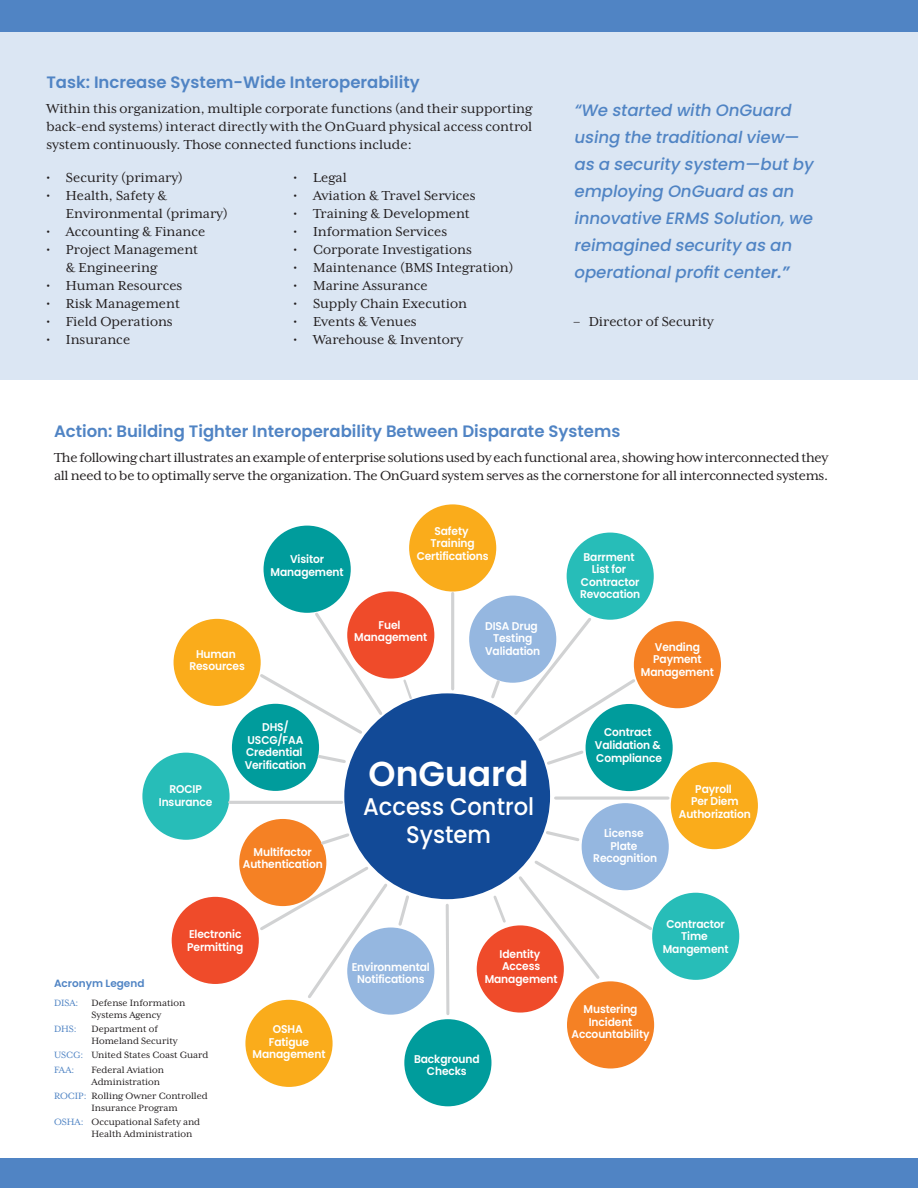
<style>
.page{position:relative;width:918px;height:1188px;background:#fff}
.page>*{position:absolute;margin:0;border:0;box-sizing:border-box;transform-origin:0 0}
.t1{font:600 34.5px "Poppins";color:#fff}
.t2{font:500 24.15px/28.3px "Poppins";color:#fff;text-align:center;scale:.94 1}
.t3{font:italic 500 16.5px/27px "Poppins";color:#5084c4}
.t4{font:600 16.5px "Poppins";color:#5084c4}
.t5{font:15px/18px "Mrs Eaves XL Serif OT";color:#231f20}
.t6{font:15px/18px "Mrs Eaves XL Serif OT";letter-spacing:-.02em;color:#231f20}
.t7{font:600 11.25px/12.6px "Poppins";letter-spacing:-.01em;color:#fff;text-align:center;scale:.95 1}
.t8{font:10.5px/12px "Mrs Eaves XL Serif OT";color:#231f20}
.t9{font:600 10.5px "Poppins";color:#5084c4}
.t10{font:10.5px "Mrs Eaves XL Serif OT";color:#5084c4}
.s1{font-weight:600}
.s2{color:#5084c4}
</style>
<div class="page">
<div style="left:0;top:32px;width:918px;height:348px;background:#dbe6f3"></div>
<div style="left:0;top:1158px;width:918px;height:30px;background:#5084c4"></div>
<div style="left:0;top:0;width:918px;height:32px;background:#5084c4"></div>
<div style="left:344px;top:693px;width:206px;height:206px;background:#124a97;border-radius:50%"></div>
<div style="left:264px;top:526px;width:87px;height:87px;background:#009c9c;border-radius:50%"></div>
<div style="left:409px;top:504px;width:87px;height:88px;background:#faac1b;border-radius:50%"></div>
<div style="left:567px;top:533px;width:87px;height:87px;background:#27bdb8;border-radius:50%"></div>
<div style="left:634px;top:621px;width:87px;height:87px;background:#f58124;border-radius:50%"></div>
<div style="left:671px;top:762px;width:87px;height:87px;background:#faac1b;border-radius:50%"></div>
<div style="left:652px;top:893px;width:87px;height:87px;background:#27bdb8;border-radius:50%"></div>
<div style="left:567px;top:981px;width:87px;height:88px;background:#f58124;border-radius:50%"></div>
<div style="left:404px;top:1019px;width:87px;height:87px;background:#009c9c;border-radius:50%"></div>
<div style="left:245px;top:1000px;width:88px;height:87px;background:#faac1b;border-radius:50%"></div>
<div style="left:172px;top:897px;width:87px;height:87px;background:#ef4b2a;border-radius:50%"></div>
<div style="left:174px;top:619px;width:87px;height:87px;background:#faac1b;border-radius:50%"></div>
<div style="left:142px;top:753px;width:88px;height:87px;background:#27bdb8;border-radius:50%"></div>
<div style="left:469px;top:596px;width:87px;height:87px;background:#95b7e0;border-radius:50%"></div>
<div style="left:586px;top:704px;width:87px;height:87px;background:#009c9c;border-radius:50%"></div>
<div style="left:582px;top:803px;width:87px;height:87px;background:#95b7e0;border-radius:50%"></div>
<div style="left:347px;top:928px;width:87px;height:87px;background:#95b7e0;border-radius:50%"></div>
<div style="left:477px;top:925px;width:87px;height:88px;background:#ef4b2a;border-radius:50%"></div>
<div style="left:239px;top:819px;width:87px;height:87px;background:#f58124;border-radius:50%"></div>
<div style="left:347px;top:591px;width:87px;height:88px;background:#ef4b2a;border-radius:50%"></div>
<div style="left:232px;top:704px;width:87px;height:87px;background:#009c9c;border-radius:50%"></div>
<svg style="left:403px;top:679px;width:11px;height:22px"></svg>
<hr style="left:451px;top:593px;width:3px;height:96px;background:#d1d2d3">
<svg style="left:491px;top:678px;width:11px;height:21px"></svg>
<svg style="left:257px;top:610px;width:128px;height:127px"></svg>
<svg style="left:316px;top:753px;width:30px;height:10px"></svg>
<hr style="left:230px;top:801px;width:112px;height:3px;background:#d1d2d3">
<svg style="left:556px;top:796px;width:112px;height:4px"></svg>
<svg style="left:319px;top:831px;width:33px;height:16px"></svg>
<svg style="left:396px;top:895px;width:13px;height:33px"></svg>
<svg style="left:257px;top:864px;width:133px;height:137px"></svg>
<svg style="left:511px;top:615px;width:127px;height:152px"></svg>
<svg style="left:544px;top:829px;width:38px;height:14px"></svg>
<svg style="left:493px;top:895px;width:13px;height:28px"></svg>
<svg style="left:445px;top:904px;width:5px;height:111px"></svg>
<svg style="left:516px;top:858px;width:139px;height:124px"></svg>
<p class="t4" style="left:46px;top:72px;width:375px">Task: Increase System-Wide Interoperability</p>
<p class="t5" style="left:46px;top:99px;width:487px;text-align:justify">Within this organization, multiple corporate functions (and their supporting back-end systems) interact directly with the OnGuard physical access control system continuously. Those connected functions include:</p>
<p class="t5" style="left:46px;top:169px;width:138px">• Security (primary)</p>
<p class="t5" style="left:66px;top:187px;width:163px;text-indent:-20px">• Health, Safety &amp;<br>Environmental (primary)</p>
<p class="t5" style="left:46px;top:223px;width:161px">• Accounting &amp; Finance</p>
<p class="t5" style="left:66px;top:241px;width:134px;text-indent:-20px">• Project Management &amp; Engineering</p>
<p class="t5" style="left:46px;top:277px;width:137px">• Human Resources</p>
<p class="t5" style="left:46px;top:295px;width:135px">• Risk Management</p>
<p class="t5" style="left:46px;top:313px;width:128px">• Field Operations</p>
<p class="t5" style="left:46px;top:331px;width:85px">• Insurance</p>
<p class="t5" style="left:294px;top:169px;width:55px">• Legal</p>
<p class="t5" style="left:294px;top:187px;width:184px">• Aviation &amp; Travel Services</p>
<p class="t5" style="left:294px;top:205px;width:178px">• Training &amp; Development</p>
<p class="t5" style="left:294px;top:223px;width:155px">• Information Services</p>
<p class="t5" style="left:294px;top:241px;width:180px">• Corporate Investigations</p>
<p class="t5" style="left:294px;top:259px;width:221px">• Maintenance (BMS Integration)</p>
<p class="t5" style="left:294px;top:277px;width:136px">• Marine Assurance</p>
<p class="t5" style="left:294px;top:295px;width:175px">• Supply Chain Execution</p>
<p class="t5" style="left:294px;top:313px;width:125px">• Events &amp; Venues</p>
<p class="t5" style="left:294px;top:331px;width:171px">• Warehouse &amp; Inventory</p>
<p class="t3" style="left:574px;top:97px;width:245px">“We started with OnGuard using the traditionalview— as a security system—butby employing OnGuard as an innovative ERMS Solution,we reimagined security as an operationalprofitcente<span class="s1">r.”</span></p>
<p class="t5" style="left:574px;top:312px;width:142px">– Director of Security</p>
<p class="t4" style="left:54px;top:422px;width:568px">Action: Building Tighter Interoperability Between Disparate Systems</p>
<p class="t6" style="left:54px;top:449px;width:776px">The following chart illustrates an example of enterprise solutions used by each functional area, showing how interconnected they all need to be to optimally serve the organization. The OnGuard system serves as the cornerstone for all interconnected systems.</p>
<p class="t7" style="left:189px;top:647px;width:60px">Human<br>Resources</p>
<p class="t7" style="left:271px;top:553px;width:78px">Visitor<br>Management</p>
<p class="t7" style="left:417px;top:525px;width:77px">Safety<br>Training<br>Certifications</p>
<p class="t7" style="left:354px;top:619px;width:78px">Fuel<br>Management</p>
<p class="t7" style="left:485px;top:620px;width:60px">DISA Drug<br>Testing<br>Validation</p>
<p class="t7" style="left:159px;top:783px;width:58px">ROCIP<br>Insurance</p>
<p class="t7" style="left:245px;top:721px;width:66px">DHS/<br>USCG/FAA<br>Credential<br>Verification</p>
<p class="t7" style="left:243px;top:846px;width:86px">Multifactor<br>Authentication</p>
<h1 class="t1" style="left:369px;top:754px;width:162px">OnGuard</h1>
<h2 class="t2" style="left:363px;top:792px;width:184px">Access Control<br>System</h2>
<p class="t7" style="left:580px;top:551px;width:65px">Barrment<br>List for<br>Contractor<br>Revocation</p>
<p class="t7" style="left:641px;top:640px;width:78px">Vending<br>Payment<br>Management</p>
<p class="t7" style="left:595px;top:726px;width:72px">Contract<br>Validation &amp;<br>Compliance</p>
<p class="t7" style="left:593px;top:827px;width:69px">License<br>Plate<br>Recognition</p>
<p class="t7" style="left:679px;top:783px;width:77px">Payroll<br>Per Diem<br>Authorization</p>
<p class="t7" style="left:187px;top:928px;width:61px;text-align:left">Electronic<br>Permitting</p>
<p class="t9" style="left:54px;top:978px;width:92px">Acronym Legend</p>
<p class="t8" style="left:91px;top:997px;width:95px;text-indent:-37px"><span class="s2">DISA:</span> Defense Information<br>Systems Agency</p>
<p class="t10" style="left:54px;top:1023px;width:24px">DHS:</p>
<p class="t8" style="left:91px;top:1023px;width:88px">Department of<br>Homeland Security</p>
<p class="t8" style="left:54px;top:1048px;width:156px;line-height:14.1px"><span class="s2">USCG:</span> United States Coast Guard<br><span class="s2">FAA:</span></p>
<p class="t8" style="left:91px;top:1064px;width:74px">Federal Aviation<br>Administration</p>
<p class="t8" style="left:91px;top:1090px;width:118px;text-indent:-37px"><span class="s2">ROCIP:</span> Rolling Owner Controlled<br>Insurance Program</p>
<p class="t8" style="left:91px;top:1116px;width:110px;text-indent:-37px"><span class="s2">OSHA:</span> Occupational Safety and<br>Health Administration</p>
<p class="t7" style="left:253px;top:1023px;width:78px">OSHA<br>Fatigue<br>Management</p>
<p class="t7" style="left:352px;top:960px;width:84px">Environmental<br>Notifications</p>
<p class="t7" style="left:485px;top:948px;width:78px">Identity<br>Access<br>Management</p>
<p class="t7" style="left:414px;top:1053px;width:71px">Background<br>Checks</p>
<p class="t7" style="left:663px;top:917px;width:71px">Contractor<br>Time<br>Mangement</p>
<p class="t7" style="left:571px;top:1003px;width:84px">Mustering<br>Incident<br>Accountability</p>
</div>
